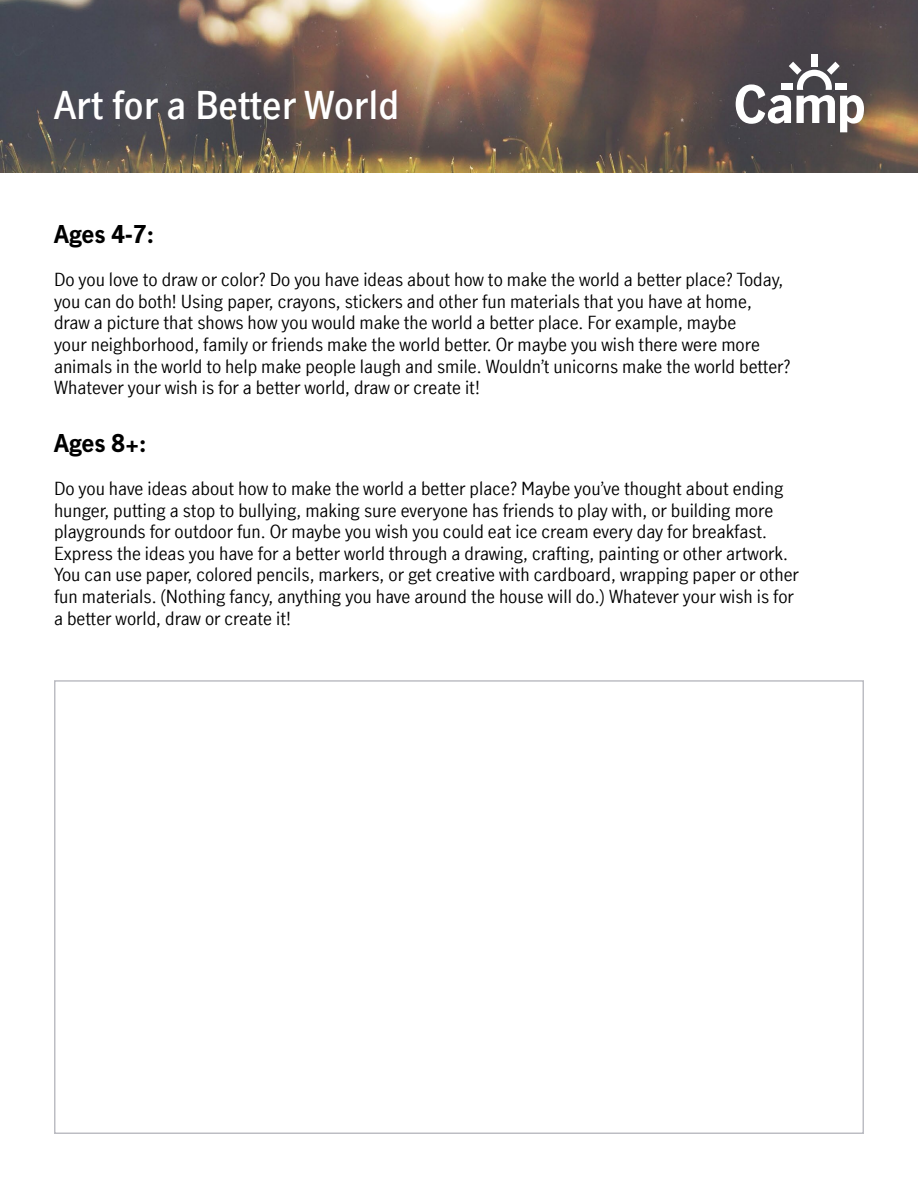
<style>
.page{position:relative;width:918px;height:1188px;background:#fff}
.page>*{position:absolute;margin:0;border:0;box-sizing:border-box;transform-origin:0 0}
.t1{font:600 37.5px "Manulife JH Sans Optimized";color:#fff}
.t2{font:700 24px "Manulife JH Sans Optimized";color:#000}
.t3{font:18px/21.6px "Manulife JH Sans Optimized";color:#000}
</style>
<div class="page">
<img style="left:0;top:0;width:918px;height:173px">
<div style="left:811px;top:54px;width:6px;height:12px;background:#fff"></div>
<svg style="left:736px;top:62px;width:128px;height:70px"></svg>
<h1 class="t1" style="left:54px;top:79px;width:347px">Art for a Better World</h1>
<h2 class="t2" style="left:54px;top:218px;width:101px">Ages 4-7:</h2>
<p class="t3" style="left:54px;top:268px;width:738px">Do you love to draw or color? Do you have ideas about how to make the world a better place? Today, you can do both! Using paper, crayons, stickers and other fun materials that you have at home, draw a picture that shows how you would make the world a better place. For example, maybe<br>your neighborhood, family or friends make the world better. Or maybe you wish there were more animals in the world to help make people laugh and smile. Wouldn’t unicorns make the world better?<br>Whatever your wish is for a better world, draw or create it!</p>
<h2 class="t2" style="left:54px;top:427px;width:94px">Ages 8+:</h2>
<p class="t3" style="left:54px;top:477px;width:746px">Do you have ideas about how to make the world a better place? Maybe you’ve thought about ending hunger, putting a stop to bullying, making sure everyone has friends to play with, or building more playgrounds for outdoor fun. Or maybe you wish you could eat ice cream every day for breakfast.<br>Express the ideas you have for a better world through a drawing, crafting, painting or other artwork.<br>You can use paper, colored pencils, markers, or get creative with cardboard, wrapping paper or other fun materials. (Nothing fancy, anything you have around the house will do.) Whatever your wish is for a better world, draw or create it!</p>
</div>
